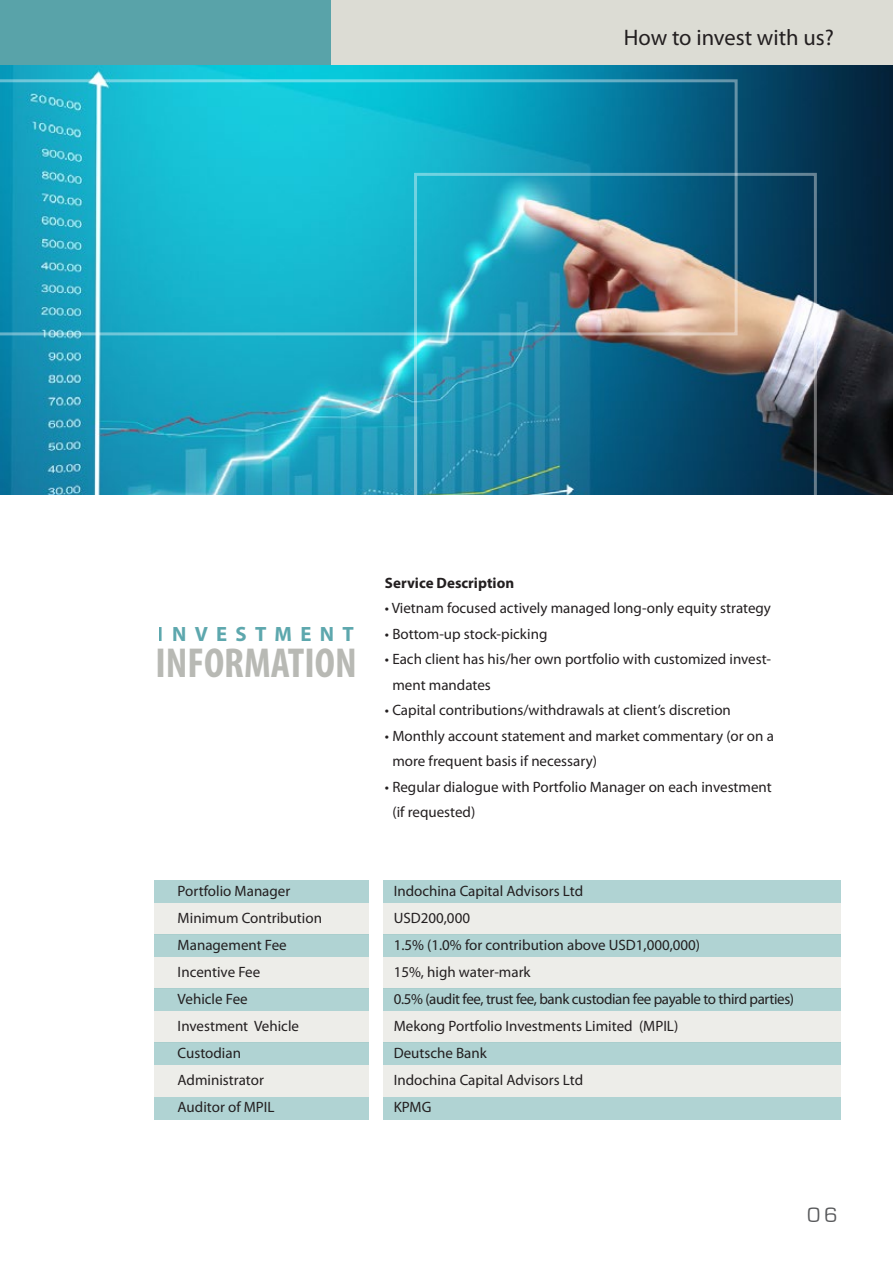
<style>
.page{position:relative;width:893px;height:1263px;background:#fff}
.page>*{position:absolute;margin:0;border:0;box-sizing:border-box;transform-origin:0 0}
.t1{font:700 condensed 42px "Myriad Pro";color:#b8b9b4}
.t2{font:22.5px "Myriad Pro";color:#231f20}
.t3{font:21.6px "Eurostile";color:#58595b}
.t4{font:700 20.7px "Myriad Pro";letter-spacing:.4em;color:#4a9da4}
.t5{font:15px/25.5px "Myriad Pro";color:#231f20}
.t6{font:15px "Myriad Pro";letter-spacing:-.025em;color:#231f20}
.t7{font:700 15px "Myriad Pro";color:#231f20}
</style>
<div class="page">
<img style="left:0;top:65px;width:893px;height:429px">
<div style="left:414px;top:173px;width:403px;height:340px;border:3px solid #fff"></div>
<img style="left:0;top:79px;width:738px;height:256px">
<div style="left:154px;top:880px;width:214px;height:23px;background:#b0d3d3"></div>
<div style="left:154px;top:903px;width:214px;height:32px;background:#edede9"></div>
<div style="left:154px;top:957px;width:214px;height:32px;background:#edede9"></div>
<div style="left:154px;top:1011px;width:214px;height:32px;background:#edede9"></div>
<div style="left:154px;top:1065px;width:214px;height:32px;background:#edede9"></div>
<div style="left:154px;top:934px;width:214px;height:23px;background:#b0d3d3"></div>
<div style="left:154px;top:988px;width:214px;height:23px;background:#b0d3d3"></div>
<div style="left:154px;top:1042px;width:214px;height:23px;background:#b0d3d3"></div>
<div style="left:154px;top:1096px;width:214px;height:23px;background:#b0d3d3"></div>
<div style="left:383px;top:880px;width:457px;height:23px;background:#b0d3d3"></div>
<div style="left:383px;top:903px;width:457px;height:32px;background:#edede9"></div>
<div style="left:383px;top:957px;width:457px;height:32px;background:#edede9"></div>
<div style="left:383px;top:1011px;width:457px;height:32px;background:#edede9"></div>
<div style="left:383px;top:1065px;width:457px;height:32px;background:#edede9"></div>
<div style="left:383px;top:934px;width:457px;height:23px;background:#b0d3d3"></div>
<div style="left:383px;top:988px;width:457px;height:23px;background:#b0d3d3"></div>
<div style="left:383px;top:1042px;width:457px;height:23px;background:#b0d3d3"></div>
<div style="left:383px;top:1096px;width:457px;height:23px;background:#b0d3d3"></div>
<div style="left:0;top:0;width:893px;height:65px;background:#dcdcd4"></div>
<div style="left:0;top:0;width:330px;height:65px;background:#59a3a9"></div>
<h2 class="t2" style="left:624px;top:24px;width:212px">How to invest with us?</h2>
<h3 class="t4" style="left:158px;top:620px;width:197px">INVESTMENT</h3>
<h1 class="t1" style="left:155px;top:636px;width:203px">INFORMATION</h1>
<p class="t7" style="left:385px;top:573px;width:131px">Service Description</p>
<p class="t5" style="left:385px;top:595px;width:388px">• Vietnam focused actively managed long-only equity strategy</p>
<p class="t5" style="left:385px;top:621px;width:164px">• Bottom-up stock-picking</p>
<p class="t5" style="left:392px;top:646px;width:380px;text-indent:-8px">• Each client has his/her own portfolio with customized invest&shy;ment mandates</p>
<p class="t5" style="left:385px;top:697px;width:348px">• Capital contributions/withdrawals at client’s discretion</p>
<p class="t5" style="left:392px;top:723px;width:383px;text-indent:-8px">• Monthly account statement and market commentary (or on a more frequent basis if necessary)</p>
<p class="t5" style="left:392px;top:774px;width:381px;text-indent:-8px">• Regular dialogue with Portfolio Manager on each investment (if requested)</p>
<p class="t5" style="left:178px;top:878px;width:114px">Portfolio Manager</p>
<p class="t5" style="left:394px;top:878px;width:191px">Indochina Capital Advisors Ltd</p>
<p class="t5" style="left:178px;top:905px;width:146px">Minimum Contribution</p>
<p class="t5" style="left:394px;top:905px;width:78px">USD200,000</p>
<p class="t5" style="left:178px;top:932px;width:111px">Management Fee</p>
<p class="t5" style="left:394px;top:932px;width:308px">1.5% (1.0% for contribution above USD1,000,000)</p>
<p class="t5" style="left:178px;top:959px;width:84px">Incentive Fee</p>
<p class="t5" style="left:394px;top:959px;width:138px">15%, high water-mark</p>
<p class="t5" style="left:178px;top:986px;width:72px">Vehicle Fee</p>
<p class="t6" style="left:394px;top:990px;width:402px">0.5% (audit fee, trust fee, bank custodian fee payable to third parties)</p>
<p class="t5" style="left:178px;top:1013px;width:123px">Investment Vehicle</p>
<p class="t5" style="left:394px;top:1013px;width:286px">Mekong Portfolio Investments Limited (MPIL)</p>
<p class="t5" style="left:178px;top:1040px;width:65px">Custodian</p>
<p class="t5" style="left:394px;top:1040px;width:95px">Deutsche Bank</p>
<p class="t5" style="left:178px;top:1067px;width:88px">Administrator</p>
<p class="t5" style="left:394px;top:1067px;width:191px">Indochina Capital Advisors Ltd</p>
<p class="t5" style="left:178px;top:1094px;width:98px">Auditor of MPIL</p>
<p class="t5" style="left:394px;top:1094px;width:39px">KPMG</p>
<h3 class="t3" style="left:807px;top:1204px;width:32px">06</h3>
</div>
